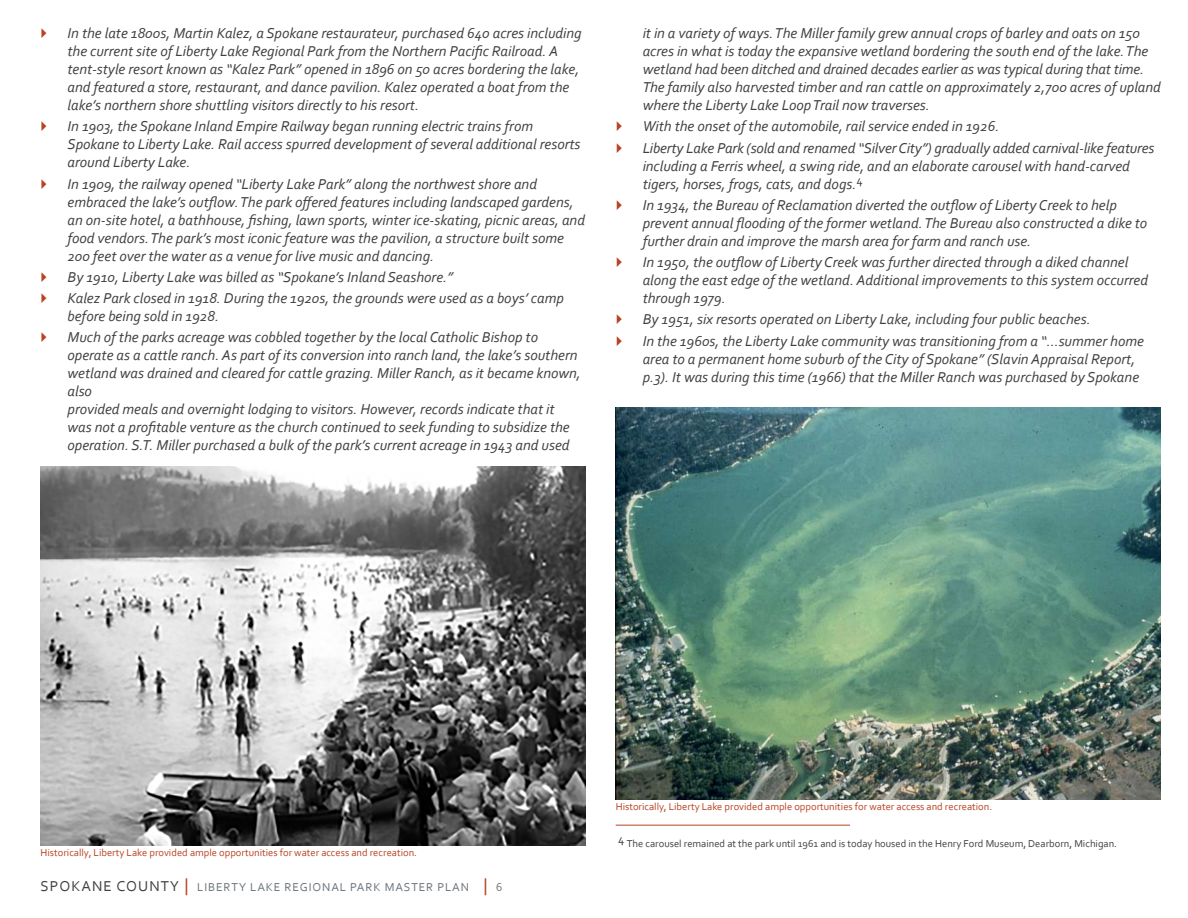
<style>
.page{position:relative;width:1188px;height:918px;background:#fff}
.page>*{position:absolute;margin:0;border:0;box-sizing:border-box;transform-origin:0 0}
.t1{font:italic 15px/18px "Corbel";color:#404040}
.t2{font:12px "Corbel";letter-spacing:.07em;color:#6a747b}
.t3{font:10.5px "Corbel";color:#b74221}
.t4{font:10.5px "Corbel";color:#404040}
.s1{font-size:15px;color:#404040}
.s2{font-size:18px;color:#b74221}
</style>
<div class="page">
<img style="left:40px;top:467px;width:545px;height:379px">
<img style="left:616px;top:408px;width:545px;height:392px">
<hr style="left:616px;top:825px;width:234px;height:1px;background:#b74221">
<p class="t1" style="left:68px;top:24px;width:516px">In the late 1800s, Martin Kalez, a Spokane restaurateur, purchased 640 acres including the current site of Liberty Lake Regional Park from the Northern Pacific Railroad. A tent-style resort known as “Kalez Park” opened in 1896 on 50 acres bordering the lake, and featured a store, restaurant, and dance pavilion. Kalez operated a boat from the lake’s northern shore shuttling visitors directly to his resort.</p>
<p class="t1" style="left:68px;top:117px;width:515px">In 1903, the Spokane Inland Empire Railway began running electric trains from<br>Spokane to Liberty Lake. Rail access spurred development of several additional resorts around Liberty Lake.</p>
<p class="t1" style="left:68px;top:174px;width:519px">In 1909, the railway opened “Liberty Lake Park” along the northwest shore and embraced the lake’s outflow. The park offered features including landscaped gardens, an on-site hotel, a bathhouse, fishing, lawn sports, winter ice-skating, picnic areas, and food vendors. The park’s most iconic feature was the pavilion, a structure built some 200 feet over the water as a venue for live music and dancing.</p>
<p class="t1" style="left:68px;top:266px;width:498px;line-height:21.3px">By 1910, Liberty Lake was billed as “Spokane’s Inland Seashore.”<br>Kalez Park closed in 1918. During the 1920s, the grounds were used as a boys’ camp</p>
<p class="t1" style="left:68px;top:305px;width:472px;line-height:21.3px">before being sold in 1928.<br>Much of the parks acreage was cobbled together by the local Catholic Bishop to</p>
<p class="t1" style="left:68px;top:346px;width:515px">operate as a cattle ranch. As part of its conversion into ranch land, the lake’s southern wetland was drained and cleared for cattle grazing. Miller Ranch, as it became known, also<br>provided meals and overnight lodging to visitors. However, records indicate that it was not a profitable venture as the church continued to seek funding to subsidize the operation. S.T. Miller purchased a bulk of the park’s current acreage in 1943 and used</p>
<p class="t1" style="left:643px;top:24px;width:520px">it in a variety of ways. The Miller family grew annual crops of barley and oats on 150 acres in what is today the expansive wetland bordering the south end of the lake. The wetland had been ditched and drained decades earlier as was typical during that time.<br>The family also harvested timber and ran cattle on approximately 2,700 acres of upland where the Liberty Lake Loop Trail now traverses.</p>
<p class="t1" style="left:643px;top:115px;width:513px;line-height:21.3px">With the onset of the automobile, rail service ended in 1926.<br>Liberty Lake Park (sold and renamed “Silver City”) gradually added carnival-like features</p>
<p class="t1" style="left:643px;top:156px;width:489px">including a Ferris wheel, a swing ride, and an elaborate carousel with hand-carved tigers, horses, frogs, cats, and dogs.<sup>4</sup></p>
<p class="t1" style="left:643px;top:196px;width:506px">In 1934, the Bureau of Reclamation diverted the outflow of Liberty Creek to help prevent annual flooding of the former wetland. The Bureau also constructed a dike to further drain and improve the marsh area for farm and ranch use.</p>
<p class="t1" style="left:643px;top:253px;width:507px">In 1950, the outflow of Liberty Creek was further directed through a diked channel along the east edge of the wetland. Additional improvements to this system occurred through 1979.</p>
<p class="t1" style="left:643px;top:308px;width:503px;line-height:21.3px">By 1951, six resorts operated on Liberty Lake, including four public beaches.<br>In the 1960s, the Liberty Lake community was transitioning from a “…summer home</p>
<p class="t1" style="left:643px;top:349px;width:498px">area to a permanent home suburb of the City of Spokane” (Slavin Appraisal Report, p.3). It was during this time (1966) that the Miller Ranch was purchased by Spokane</p>
<p class="t3" style="left:41px;top:846px;width:378px">Historically, Liberty Lake provided ample opportunities for water access and recreation.</p>
<p class="t2" style="left:40px;top:880px;width:464px"><span class="s1">SPOKANE COUNTY</span> <span class="s2">|</span> LIBERTY LAKE REGIONAL PARK MASTER PLAN <span class="s2">|</span> 6</p>
<p class="t3" style="left:616px;top:800px;width:378px">Historically, Liberty Lake provided ample opportunities for water access and recreation.</p>
<p class="t4" style="left:618px;top:837px;width:500px"><sup>4</sup> The carousel remained at the park until 1961 and is today housed in the Henry Ford Museum, Dearborn, Michigan.</p>
</div>
